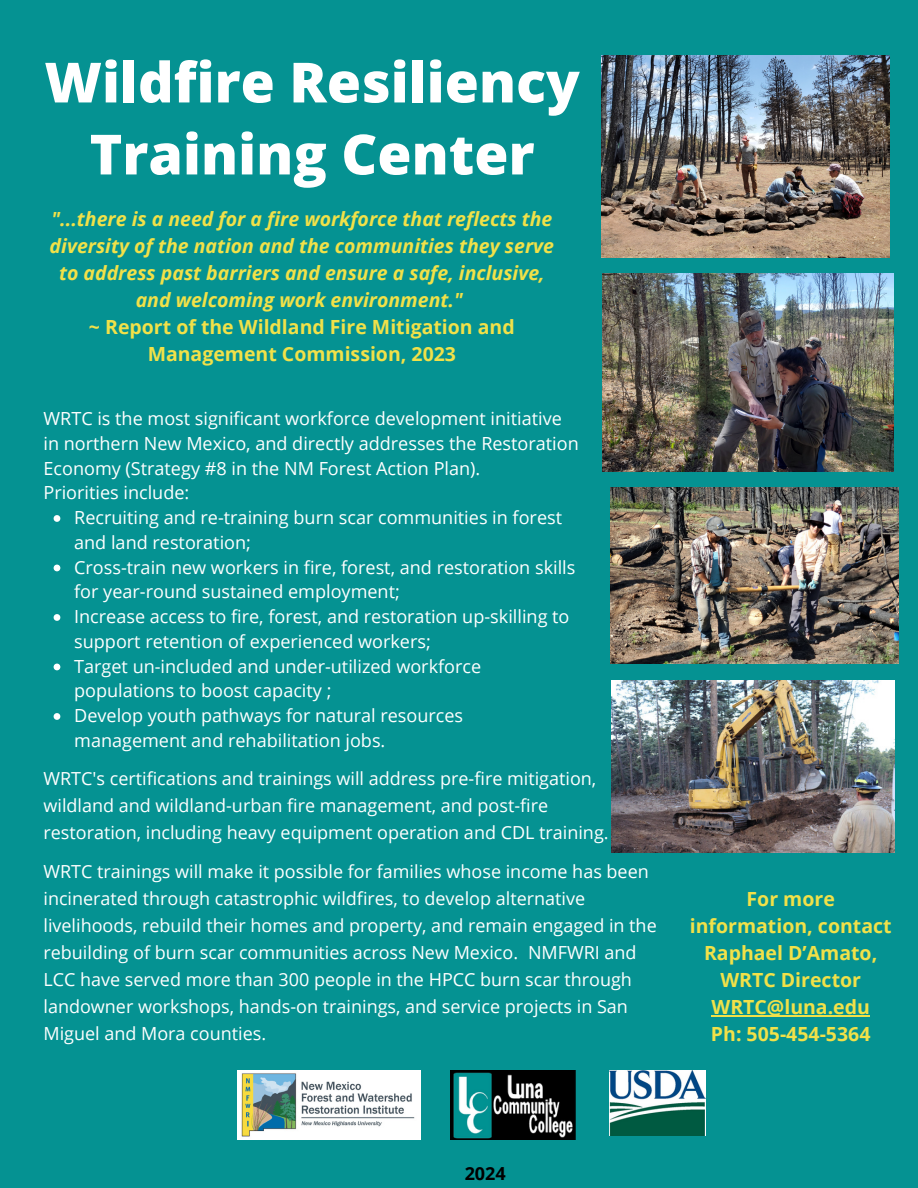
<style>
.page{position:relative;width:918px;height:1188px;background:#059292}
.page>*{position:absolute;margin:0;border:0;box-sizing:border-box;transform-origin:0 0}
.t1{font:800 55.5px/72px "Open Sans";color:#fff;text-align:center}
.t2{font:italic 700 19.5px/27px "Open Sans";color:#f1e149;text-align:center}
.t3{font:700 19.5px/27px "Open Sans";color:#f1e149;text-align:center}
.t4{font:18px/27px "Open Sans";color:#fff}
.t5{font:700 18px "Open Sans";color:#000}
.s1{font-style:normal}
</style>
<div class="page">
<img style="left:451px;top:1071px;width:125px;height:68px">
<img style="left:238px;top:1071px;width:182px;height:68px">
<img style="left:602px;top:56px;width:288px;height:201px">
<img style="left:610px;top:488px;width:288px;height:175px">
<img style="left:612px;top:680px;width:282px;height:172px">
<img style="left:602px;top:274px;width:292px;height:198px">
<img style="left:609px;top:1071px;width:96px;height:65px">
<svg style="left:54px;top:515px;width:6px;height:7px"></svg>
<svg style="left:54px;top:565px;width:6px;height:6px"></svg>
<svg style="left:54px;top:614px;width:6px;height:7px"></svg>
<svg style="left:54px;top:664px;width:6px;height:6px"></svg>
<svg style="left:54px;top:713px;width:6px;height:7px"></svg>
<hr style="left:711px;top:1016px;width:159px;height:1px;background:#f1e149">
<p class="t1" style="left:44px;top:45px;width:537px">Wildfire Resiliency<br>Training Center</p>
<p class="t2" style="left:50px;top:205px;width:506px">"...there is a need for a fire workforce that reflects the diversity of the nation and the communities they serve to address past barriers and ensure a safe, inclusive, and welcoming work environment."<br><span class="s1">~ Report of the Wildland Fire Mitigation and Management Commission, 2023</span></p>
<p class="t4" style="left:43px;top:406px;width:537px;line-height:24.8px">WRTC is the most significant workforce development initiative in northern New Mexico, and directly addresses the Restoration<br>Economy (Strategy #8 in the NM Forest Action Plan).</p>
<p class="t4" style="left:43px;top:479px;width:147px">Priorities include:</p>
<p class="t4" style="left:74px;top:505px;width:489px;line-height:24.8px">Recruiting and re-training burn scar communities in forest and land restoration;</p>
<p class="t4" style="left:74px;top:554px;width:503px;line-height:24.8px">Cross-train new workers in fire, forest, and restoration skills for year-round sustained employment;</p>
<p class="t4" style="left:74px;top:604px;width:497px;line-height:24.8px">Increase access to fire, forest, and restoration up-skilling to support retention of experienced workers;</p>
<p class="t4" style="left:74px;top:653px;width:409px;line-height:24.8px">Target un-included and under-utilized workforce populations to boost capacity ;</p>
<h2 class="t4" style="left:74px;top:703px;width:391px;line-height:24.8px">Develop youth pathways for natural resources management and rehabilitation jobs.</h2>
<p class="t4" style="left:43px;top:765px;width:567px">WRTC's certifications and trainings will address pre-fire mitigation, wildland and wildland-urban fire management, and post-fire restoration, including heavy equipment operation and CDL training.</p>
<p class="t4" style="left:43px;top:857px;width:615px">WRTC trainings will make it possible for families whose income has been incinerated through catastrophic wildfires, to develop alternative livelihoods, rebuild their homes and property, and remain engaged in the rebuilding of burn scar communities across New Mexico. NMFWRI and LCC have served more than 300 people in the HPCC burn scar through landowner workshops, hands-on trainings, and service projects in San Miguel and Mora counties.</p>
<p class="t3" style="left:690px;top:885px;width:203px">For more information, contact<br>Raphael D’Amato,<br>WRTC Director<br>WRTC@luna.edu<br>Ph: 505-454-5364</p>
<h2 class="t5" style="left:465px;top:1161px;width:43px">2024</h2>
</div>
